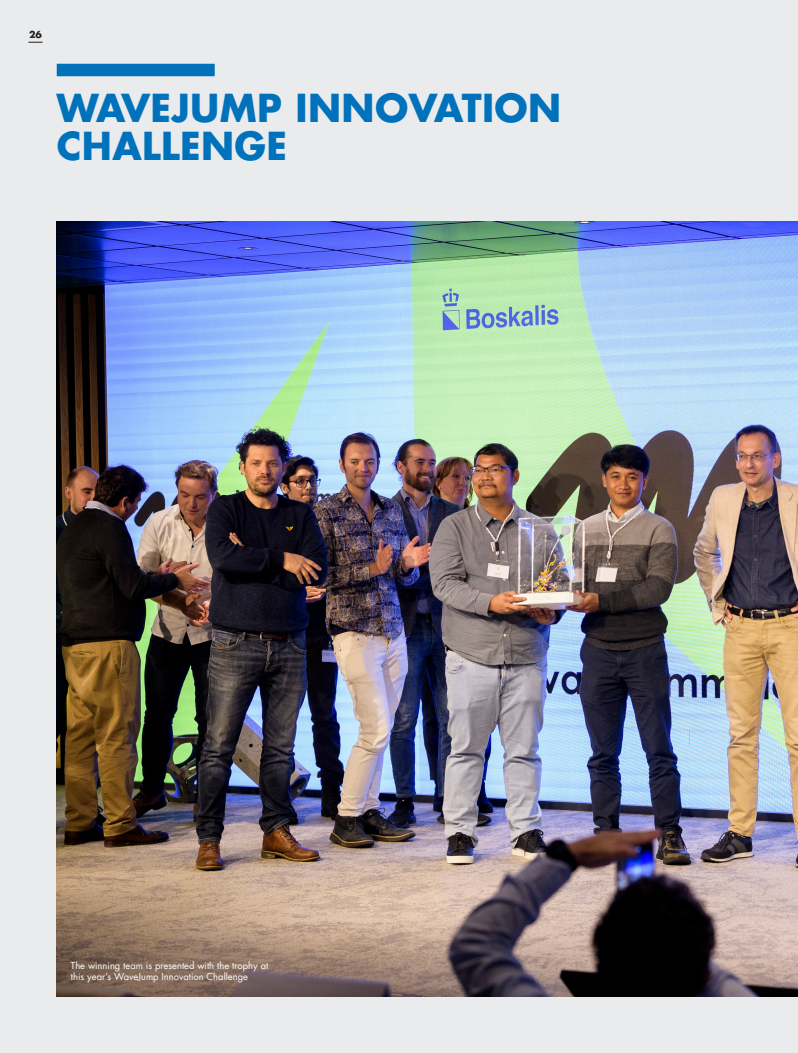
<style>
.page{position:relative;width:798px;height:1053px;background:#fff}
.page>*{position:absolute;margin:0;border:0;box-sizing:border-box;transform-origin:0 0}
.Heading_30_30___2024{font:700 37.5px/37.5px "Futura Std";letter-spacing:.01em;color:#0072bc}
.Captions_2024_-_wit{font:9.38px/11.2px "Futura Std";color:#fff}
.t1{font:700 9.38px "Futura Std";color:#231f20}
</style>
<div class="page">
<div style="left:0;top:0;width:797px;height:1052px;background:#e9ebed"></div>
<div style="left:57px;top:64px;width:158px;height:12px;background:#0072bc"></div>
<img style="left:57px;top:221px;width:740px;height:775px">
<svg style="left:28px;top:42px;width:15px;height:1px"></svg>
<p class="t1" style="left:29px;top:29px;width:14px">26</p>
<p class="Heading_30_30___2024" style="left:57px;top:89px;width:506px">WAVEJUMP INNOVATION<br>CHALLENGE</p>
<p class="Captions_2024_-_wit" style="left:71px;top:959px;width:199px">The winning team is presented with the trophy at this year’s WaveJump Innovation Challenge</p>
</div>
